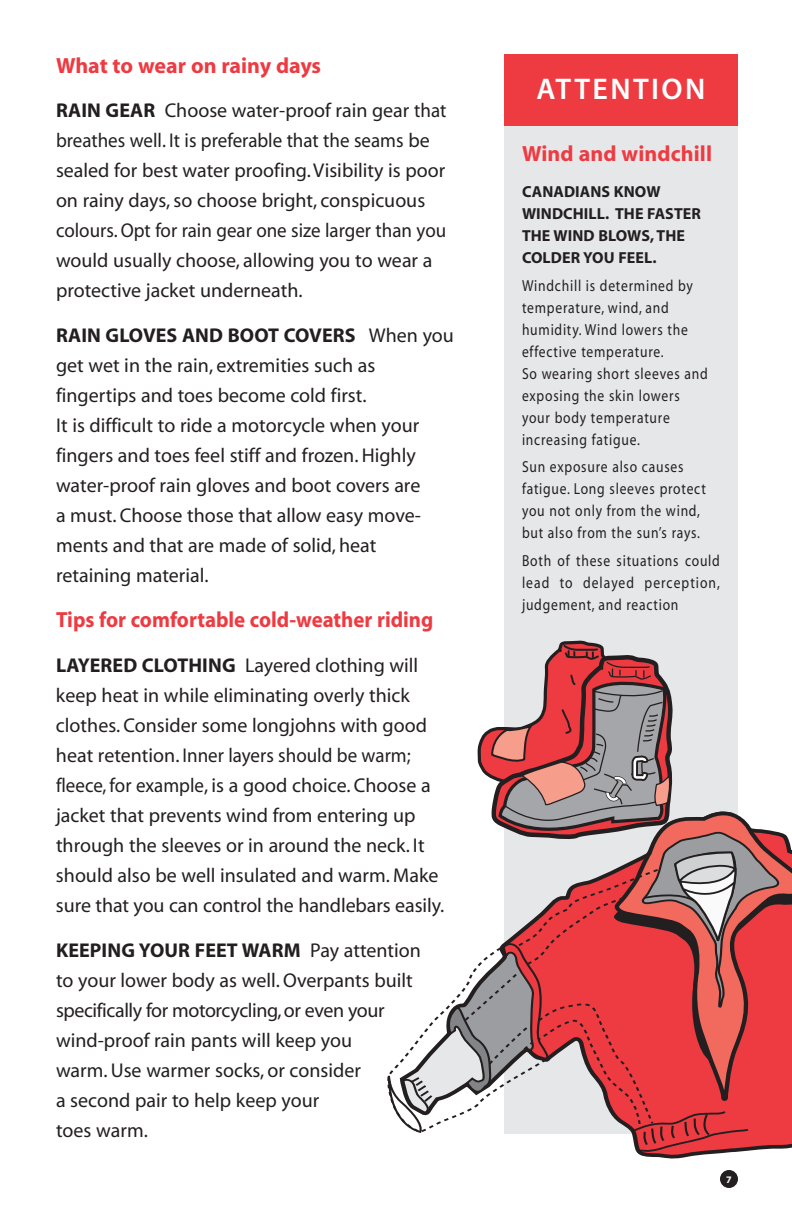
<style>
.page{position:relative;width:792px;height:1224px;background:#fff}
.page>*{position:absolute;margin:0;border:0;box-sizing:border-box;transform-origin:0 0}
.t1{font:600 30px "Myriad";letter-spacing:.08em;color:#fff}
.t2{font:700 22px "Myriad";color:#ee3a41}
.t3{font:700 22px "Myriad";color:#ee3a41;scale:.95 1}
.t4{font:20px/30px "Myriad";color:#231f20}
.t5{font:16px/22px "Myriad";letter-spacing:.055em;color:#231f20;scale:.85 1}
.t6{font:700 16px/22px "Myriad";letter-spacing:.005em;color:#231f20}
.t7{font:700 10px "Myriad";color:#fff}
.s1{font-weight:700}
</style>
<div class="page">
<div style="left:720px;top:1170px;width:18px;height:18px;background:#231f20;border-radius:50%"></div>
<div style="left:504px;top:126px;width:234px;height:1008px;background:#e6e7e9"></div>
<div style="left:504px;top:54px;width:234px;height:72px;background:#ee3a41"></div>
<svg style="left:784px;top:834px;width:8px;height:266px"></svg>
<svg style="left:387px;top:641px;width:397px;height:512px"></svg>
<p class="t2" style="left:56px;top:57px;width:267px">What to wear on rainy days</p>
<p class="t4" style="left:56px;top:98px;width:392px"><span class="s1">RAIN GEAR</span> Choose water-proof rain gear that breathes well. It is preferable that the seams be sealed for best water proofing. Visibility is poor on rainy days, so choose bright, conspicuous colours. Opt for rain gear one size larger than you would usually choose, allowing you to wear a protective jacket underneath.</p>
<p class="t4" style="left:56px;top:322px;width:399px"><span class="s1">RAIN GLOVES AND BOOT COVERS</span> When you get wet in the rain, extremities such as fingertips and toes become cold first.<br>It is difficult to ride a motorcycle when your fingers and toes feel stiff and frozen. Highly water-proof rain gloves and boot covers are<br>a must. Choose those that allow easy move&shy;ments and that are made of solid, heat retaining material.</p>
<p class="t3" style="left:56px;top:612px;width:399px">Tips for comfortable cold-weather riding</p>
<p class="t4" style="left:56px;top:652px;width:390px"><span class="s1">LAYERED CLOTHING</span> Layered clothing will keep heat in while eliminating overly thick clothes. Consider some longjohns with good heat retention. Inner layers should be warm; fleece, for example, is a good choice. Choose a jacket that prevents wind from entering up through the sleeves or in around the neck. It should also be well insulated and warm. Make sure that you can control the handlebars easily.</p>
<p class="t4" style="left:56px;top:937px;width:367px"><span class="s1">KEEPING YOUR FEET WARM</span> Pay attention to your lower body as well. Overpants built specifically for motorcycling, or even your wind-proof rain pants will keep you<br>warm. Use warmer socks, or consider<br>a second pair to help keep your<br>toes warm.</p>
<h1 class="t1" style="left:537px;top:78px;width:170px">ATTENTION</h1>
<p class="t2" style="left:522px;top:145px;width:192px">Wind and windchill</p>
<p class="t6" style="left:522px;top:183px;width:180px">CANADIANS KNOW<br>WINDCHILL. THE FASTER<br>THE WIND BLOWS, THE<br>COLDER YOU FEEL.</p>
<p class="t5" style="left:522px;top:276px;width:220px">Windchill is determined by temperature, wind, and humidity. Wind lowers the effective temperature.<br>So wearing short sleeves and exposing the skin lowers your body temperature increasing fatigue.</p>
<p class="t5" style="left:522px;top:457px;width:218px">Sun exposure also causes fatigue. Long sleeves protect you not only from the wind, but also from the sun’s rays.</p>
<p class="t5" style="left:522px;top:551px;width:234px;text-align:justify">Both of these situations could lead to delayed perception, judgement, and reaction</p>
<p class="t7" style="left:726px;top:1175px;width:7px">7</p>
</div>
